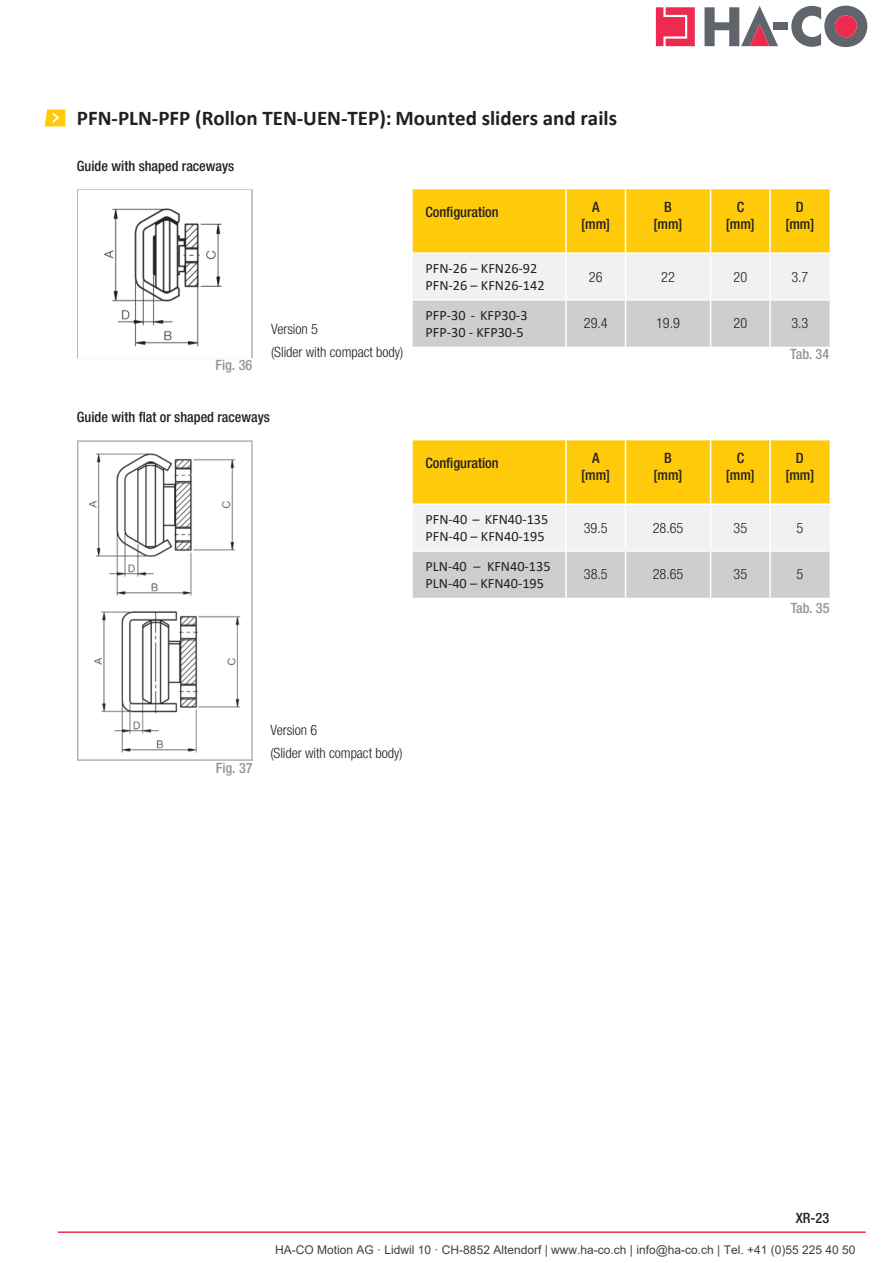
<style>
.page{position:relative;width:893px;height:1263px;background:#fff}
.page>*{position:absolute;margin:0;border:0;box-sizing:border-box;transform-origin:0 0}
.t1{font:700 21px "Calibri";color:#231f20}
.t2{font:500 condensed 14.25px/17.1px "Helvetica Neue LT Std";color:#231f20;text-align:center}
.t3{font:14.25px/17.1px "Calibri";color:#231f20}
.t4{font:300 condensed 14.25px/22.5px "Helvetica Neue LT Std";letter-spacing:-.005em;color:#231f20}
.t5{font:500 condensed 14.25px "Helvetica Neue LT Std";color:#939598}
.t6{font:12px "Arial";color:#404040}
.s1{font-style:inherit}
</style>
<div class="page">
<div style="left:77px;top:440px;width:176px;height:321px;border:2px solid #b2b3b7"></div>
<div style="left:77px;top:189px;width:176px;height:169px;border:2px solid #b2b3b7"></div>
<svg style="left:413px;top:189px;width:417px;height:158px"></svg>
<hr style="left:565px;top:189px;width:2px;height:63px;background:#fff">
<hr style="left:625px;top:189px;width:1px;height:63px;background:#fff">
<hr style="left:710px;top:189px;width:1px;height:63px;background:#fff">
<hr style="left:769px;top:189px;width:2px;height:63px;background:#fff">
<hr style="left:565px;top:254px;width:2px;height:45px;background:#fff">
<hr style="left:625px;top:254px;width:1px;height:45px;background:#fff">
<hr style="left:566px;top:299px;width:59px;height:2px;background:#fff">
<hr style="left:625px;top:299px;width:86px;height:2px;background:#fff">
<hr style="left:625px;top:301px;width:1px;height:46px;background:#fff">
<hr style="left:710px;top:254px;width:1px;height:45px;background:#fff">
<hr style="left:769px;top:254px;width:2px;height:45px;background:#fff">
<hr style="left:770px;top:299px;width:60px;height:2px;background:#fff">
<hr style="left:565px;top:301px;width:2px;height:46px;background:#fff">
<hr style="left:711px;top:299px;width:59px;height:2px;background:#fff">
<hr style="left:710px;top:301px;width:1px;height:46px;background:#fff">
<hr style="left:769px;top:301px;width:2px;height:46px;background:#fff">
<hr style="left:413px;top:252px;width:153px;height:2px;background:#fff">
<hr style="left:413px;top:299px;width:153px;height:2px;background:#fff">
<hr style="left:566px;top:252px;width:59px;height:2px;background:#fff">
<hr style="left:625px;top:252px;width:86px;height:2px;background:#fff">
<hr style="left:711px;top:252px;width:59px;height:2px;background:#fff">
<hr style="left:770px;top:252px;width:60px;height:2px;background:#fff">
<svg style="left:413px;top:440px;width:417px;height:158px"></svg>
<hr style="left:565px;top:440px;width:2px;height:63px;background:#fff">
<hr style="left:625px;top:440px;width:1px;height:63px;background:#fff">
<hr style="left:710px;top:440px;width:1px;height:63px;background:#fff">
<hr style="left:769px;top:440px;width:2px;height:63px;background:#fff">
<hr style="left:565px;top:505px;width:2px;height:45px;background:#fff">
<hr style="left:625px;top:505px;width:1px;height:45px;background:#fff">
<hr style="left:566px;top:550px;width:59px;height:2px;background:#fff">
<hr style="left:625px;top:550px;width:86px;height:2px;background:#fff">
<hr style="left:625px;top:552px;width:1px;height:46px;background:#fff">
<hr style="left:710px;top:505px;width:1px;height:45px;background:#fff">
<hr style="left:769px;top:505px;width:2px;height:45px;background:#fff">
<hr style="left:770px;top:550px;width:60px;height:2px;background:#fff">
<hr style="left:565px;top:552px;width:2px;height:46px;background:#fff">
<hr style="left:711px;top:550px;width:59px;height:2px;background:#fff">
<hr style="left:710px;top:552px;width:1px;height:46px;background:#fff">
<hr style="left:769px;top:552px;width:2px;height:46px;background:#fff">
<hr style="left:413px;top:503px;width:153px;height:2px;background:#fff">
<hr style="left:413px;top:550px;width:153px;height:2px;background:#fff">
<hr style="left:566px;top:503px;width:59px;height:2px;background:#fff">
<hr style="left:625px;top:503px;width:86px;height:2px;background:#fff">
<hr style="left:711px;top:503px;width:59px;height:2px;background:#fff">
<hr style="left:770px;top:503px;width:60px;height:2px;background:#fff">
<svg style="left:45px;top:109px;width:20px;height:18px"></svg>
<svg style="left:656px;top:7px;width:39px;height:39px"></svg>
<svg style="left:704px;top:6px;width:74px;height:40px"></svg>
<div style="left:773px;top:22px;width:15px;height:8px;background:#60656c"></div>
<svg style="left:791px;top:6px;width:77px;height:41px"></svg>
<hr style="left:58px;top:1231px;width:808px;height:2px;background:#ed2b4e">
<img style="left:79px;top:190px;width:172px;height:167px">
<img style="left:88px;top:453px;width:148px;height:143px">
<img style="left:94px;top:611px;width:147px;height:142px">
<h1 class="t1" style="left:77px;top:103px;width:542px">PFN-PLN-PFP (Rollon <span class="s1">TEN</span>-UEN-TEP): Mounted sliders and rails</h1>
<p class="t2" style="left:77px;top:157px;width:159px">Guide with shaped raceways</p>
<p class="t5" style="left:216px;top:357px;width:38px">Fig. 36</p>
<p class="t4" style="left:271px;top:318px;width:134px">Version 5<br>(Slider with compact body)</p>
<p class="t2" style="left:77px;top:408px;width:194px">Guide with flat or shaped raceways</p>
<p class="t2" style="left:425px;top:203px;width:75px">Configuration</p>
<p class="t2" style="left:581px;top:198px;width:31px">A [mm]</p>
<p class="t2" style="left:654px;top:198px;width:31px">B [mm]</p>
<p class="t2" style="left:726px;top:198px;width:31px">C [mm]</p>
<p class="t2" style="left:785px;top:198px;width:31px">D [mm]</p>
<p class="t4" style="left:589px;top:265px;width:15px">26</p>
<p class="t4" style="left:661px;top:265px;width:15px">22</p>
<p class="t4" style="left:733px;top:265px;width:15px">20</p>
<p class="t4" style="left:791px;top:265px;width:19px">3.7</p>
<p class="t4" style="left:584px;top:312px;width:25px">29.4</p>
<p class="t4" style="left:656px;top:312px;width:25px">19.9</p>
<p class="t4" style="left:733px;top:312px;width:15px">20</p>
<p class="t4" style="left:791px;top:312px;width:19px">3.3</p>
<p class="t3" style="left:425px;top:259px;width:121px">PFN-26 – KFN26-92<br>PFN-26 – KFN26-142</p>
<p class="t3" style="left:425px;top:306px;width:104px">PFP-30 - KFP30-3<br>PFP-30 - KFP30-5</p>
<p class="t5" style="left:790px;top:346px;width:40px">Tab. 34</p>
<p class="t2" style="left:425px;top:454px;width:75px">Configuration</p>
<p class="t2" style="left:581px;top:449px;width:31px">A [mm]</p>
<p class="t2" style="left:654px;top:449px;width:31px">B [mm]</p>
<p class="t2" style="left:726px;top:449px;width:31px">C [mm]</p>
<p class="t2" style="left:785px;top:449px;width:31px">D [mm]</p>
<p class="t4" style="left:584px;top:516px;width:25px">39.5</p>
<p class="t4" style="left:653px;top:516px;width:32px">28.65</p>
<p class="t4" style="left:733px;top:516px;width:15px">35</p>
<p class="t4" style="left:796px;top:516px;width:8px">5</p>
<p class="t4" style="left:584px;top:563px;width:25px">38.5</p>
<p class="t4" style="left:653px;top:563px;width:32px">28.65</p>
<p class="t4" style="left:733px;top:563px;width:15px">35</p>
<p class="t4" style="left:796px;top:563px;width:8px">5</p>
<p class="t3" style="left:425px;top:510px;width:124px">PFN-40 – KFN40-135<br>PFN-40 – KFN40-195</p>
<p class="t3" style="left:425px;top:557px;width:127px">PLN-40 – KFN40-135<br>PLN-40 – KFN40-195</p>
<p class="t5" style="left:791px;top:599px;width:40px">Tab. 35</p>
<p class="t5" style="left:216px;top:759px;width:38px">Fig. 37</p>
<p class="t4" style="left:270px;top:719px;width:134px">Version 6<br>(Slider with compact body)</p>
<p class="t2" style="left:796px;top:1209px;width:35px">XR-23</p>
<p class="t6" style="left:275px;top:1242px;width:582px">HA-CO Motion AG · Lidwil 10 · CH-8852 Altendorf | www.ha-co.ch | info@ha-co.ch | Tel. +41 (0)55 225 40 50</p>
</div>
